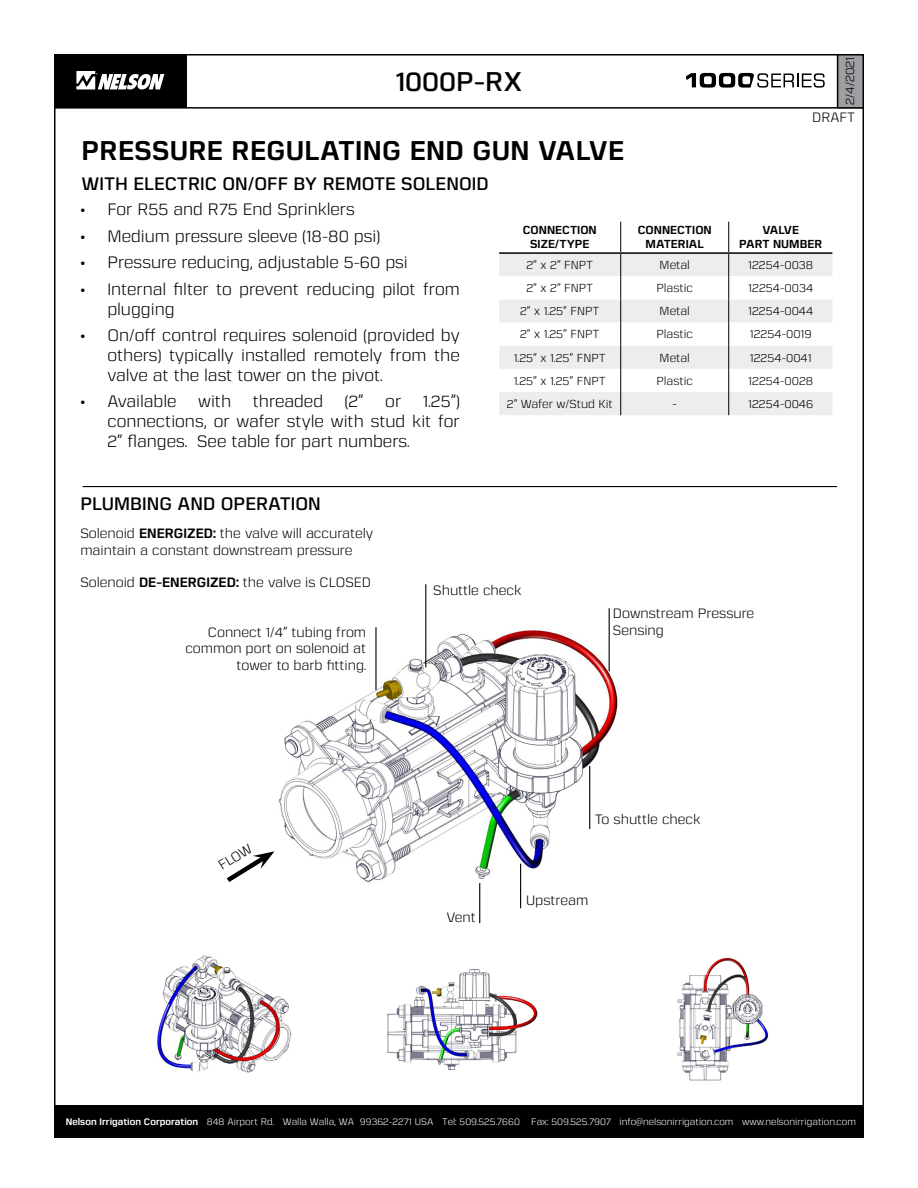
<style>
.page{position:relative;width:918px;height:1188px;background:#fff}
.page>*{position:absolute;margin:0;border:0;box-sizing:border-box;transform-origin:0 0}
.t1{font:700 27px "Gunar";letter-spacing:.01em;color:#000}
.t2{font:600 27px "Gunar";color:#000}
.t3{font:600 18px "Gunar";color:#000}
.t4{font:16.5px/19.8px "Gunar";color:#000;text-align:justify}
.t5{font:13.5px/16.2px "Gunar";color:#000}
.t6{font:12px "Gunar";color:#000}
.t7{font:11.55px "Gunar";color:#000}
.t8{font:700 11.55px/14px "Gunar";color:#000;text-align:center}
.t9{font:9.45px "Gunar";letter-spacing:.005em;color:#fff}
.s1{font-weight:700}
</style>
<div class="page">
<div style="left:54px;top:1105px;width:810px;height:33px;background:#000"></div>
<div style="left:838px;top:55px;width:25px;height:54px;background:#9d9fa2"></div>
<hr style="left:837px;top:54px;width:1px;height:54px;background:#000">
<hr style="left:55px;top:107px;width:809px;height:2px;background:#000">
<div style="left:54px;top:54px;width:133px;height:54px;background:#000"></div>
<svg style="left:76px;top:71px;width:88px;height:19px"></svg>
<svg style="left:686px;top:73px;width:139px;height:15px"></svg>
<svg style="left:499px;top:221px;width:333px;height:194px"></svg>
<img style="left:274px;top:614px;width:344px;height:284px">
<img style="left:157px;top:955px;width:135px;height:118px">
<img style="left:387px;top:969px;width:151px;height:101px">
<img style="left:677px;top:957px;width:92px;height:124px">
<hr style="left:375px;top:627px;width:2px;height:63px;background:#000">
<hr style="left:609px;top:608px;width:1px;height:63px;background:#000">
<hr style="left:589px;top:766px;width:1px;height:63px;background:#000">
<hr style="left:425px;top:584px;width:1px;height:83px;background:#000">
<hr style="left:83px;top:486px;width:754px;height:1px;background:#000">
<hr style="left:520px;top:864px;width:1px;height:44px;background:#000">
<hr style="left:479px;top:883px;width:1px;height:40px;background:#000">
<svg style="left:226px;top:851px;width:48px;height:31px"></svg>
<h1 class="t2" style="left:395px;top:63px;width:129px">1000P-RX</h1>
<h1 class="t1" style="left:82px;top:131px;width:544px">PRESSURE REGULATING END GUN VALVE</h1>
<p class="t3" style="left:81px;top:171px;width:409px">WITH ELECTRIC ON/OFF BY REMOTE SOLENOID</p>
<p class="t6" style="left:842px;top:105px;width:50px;rotate:-90deg">2/4/2021</p>
<p class="t5" style="left:812px;top:108px;width:45px">DRAFT</p>
<p class="t4" style="left:80px;top:199px;width:276px">• For R55 and R75 End Sprinklers</p>
<p class="t4" style="left:80px;top:225px;width:301px">• Medium pressure sleeve (18-80 psi)</p>
<p class="t4" style="left:80px;top:252px;width:329px">• Pressure reducing, adjustable 5-60 psi</p>
<p class="t4" style="left:107px;top:279px;width:354px;text-indent:-27px">• Internal filter to prevent reducing pilot from plugging</p>
<p class="t4" style="left:107px;top:325px;width:354px;text-indent:-27px">• On/off control requires solenoid (provided by others) typically installed remotely from the valve at the last tower on the pivot.</p>
<p class="t4" style="left:80px;top:391px;width:98px">• Available</p>
<p class="t4" style="left:198px;top:391px;width:34px">with</p>
<p class="t4" style="left:253px;top:391px;width:72px">threaded</p>
<p class="t4" style="left:345px;top:391px;width:20px">(2”</p>
<p class="t4" style="left:385px;top:391px;width:17px">or</p>
<p class="t4" style="left:107px;top:391px;width:354px;text-indent:315px">1.25”) connections, or wafer style with stud kit for 2” flanges. See table for part numbers.</p>
<p class="t3" style="left:80px;top:491px;width:242px">PLUMBING AND OPERATION</p>
<p class="t8" style="left:523px;top:223px;width:76px">CONNECTION<br>SIZE/TYPE</p>
<p class="t8" style="left:638px;top:223px;width:76px">CONNECTION<br>MATERIAL</p>
<p class="t8" style="left:739px;top:223px;width:84px">VALVE<br>PART NUMBER</p>
<p class="t7" style="left:526px;top:257px;width:68px">2” x 2” FNPT</p>
<p class="t7" style="left:660px;top:257px;width:32px">Metal</p>
<p class="t7" style="left:748px;top:257px;width:67px">12254-0038</p>
<p class="t7" style="left:526px;top:281px;width:68px">2” x 2” FNPT</p>
<p class="t7" style="left:656px;top:281px;width:38px">Plastic</p>
<p class="t7" style="left:748px;top:281px;width:66px">12254-0034</p>
<p class="t7" style="left:520px;top:304px;width:81px">2” x 1.25” FNPT</p>
<p class="t7" style="left:660px;top:304px;width:32px">Metal</p>
<p class="t7" style="left:748px;top:304px;width:67px">12254-0044</p>
<p class="t7" style="left:520px;top:327px;width:81px">2” x 1.25” FNPT</p>
<p class="t7" style="left:656px;top:327px;width:38px">Plastic</p>
<p class="t7" style="left:750px;top:327px;width:63px">12254-0019</p>
<p class="t7" style="left:514px;top:350px;width:94px">1.25” x 1.25” FNPT</p>
<p class="t7" style="left:660px;top:350px;width:32px">Metal</p>
<p class="t7" style="left:750px;top:350px;width:63px">12254-0041</p>
<p class="t7" style="left:514px;top:373px;width:94px">1.25” x 1.25” FNPT</p>
<p class="t7" style="left:656px;top:373px;width:38px">Plastic</p>
<p class="t7" style="left:748px;top:373px;width:66px">12254-0028</p>
<p class="t7" style="left:507px;top:396px;width:108px">2” Wafer w/Stud Kit</p>
<p class="t7" style="left:673px;top:396px;width:6px">-</p>
<p class="t7" style="left:748px;top:396px;width:67px">12254-0046</p>
<p class="t5" style="left:80px;top:525px;width:294px">Solenoid <span class="s1">ENERGIZED:</span> the valve will accurately maintain a constant downstream pressure</p>
<p class="t5" style="left:80px;top:574px;width:292px">Solenoid <span class="s1">DE-ENERGIZED:</span> the valve is CLOSED</p>
<p class="t5" style="left:185px;top:624px;width:182px;text-align:right">Connect 1/4” tubing from common port on solenoid at tower to barb fitting.</p>
<p class="t5" style="left:215px;top:859px;width:39px;rotate:-32deg">FLOW</p>
<p class="t5" style="left:433px;top:581px;width:90px">Shuttle check</p>
<p class="t5" style="left:613px;top:605px;width:143px">Downstream Pressure<br>Sensing</p>
<p class="t5" style="left:446px;top:908px;width:31px">Vent</p>
<p class="t5" style="left:595px;top:811px;width:107px">To shuttle check</p>
<p class="t5" style="left:526px;top:892px;width:64px">Upstream</p>
<p class="t9" style="left:66px;top:1115px;width:792px"><span class="s1">Nelson Irrigation Corporation</span> 848 Airport Rd. Walla Walla, WA 99362-2271 USA Tel: 509.525.7660 Fax: 509.525.7907 info@nelsonirrigation.com www.nelsonirrigation.com</p>
</div>
